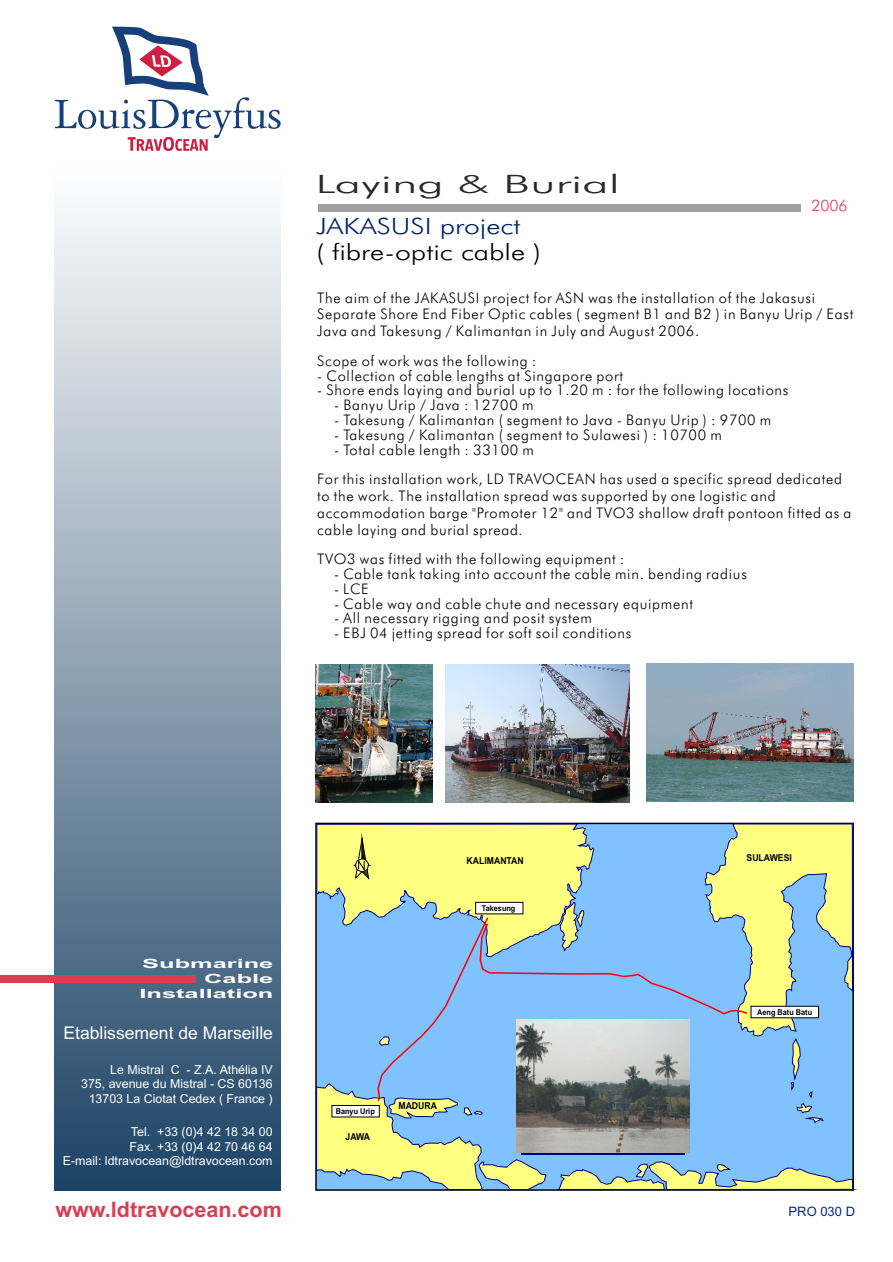
<style>
.page{position:relative;width:893px;height:1262px;background:#fff}
.page>*{position:absolute;margin:0;border:0;box-sizing:border-box;transform-origin:0 0}
.t1{font:300 25.35px "Futura BT";color:#2b2929;scale:1.92 1}
.t2{font:300 22.5px "Futura BT";color:#000;scale:1.26 1}
.t3{font:300 22.5px "Futura BT";color:#002469;scale:1.26 1}
.t4{font:700 21.45px "Arial";color:#d93d52}
.t5{font:17.55px "Arial";color:#fff}
.t6{font:300 15.75px "Futura BT";color:#d93d52}
.t7{font:300 14.55px/16.8px "Futura BT";letter-spacing:.05em;color:#000}
.t8{font:13.05px "Arial";color:#052980}
.t9{font:700 12.75px/14.7px "Arial";color:#fff;text-align:right;scale:1.99 1}
.t10{font:12.45px/14.2px "Arial";color:#fff;text-align:right}
.t11{font:700 9.6px "Arial Narrow";color:#000;scale:1.11 1}
.t12{font:700 8.1px "Arial Narrow";color:#000;scale:1.11 1}
</style>
<div class="page">
<div style="left:318px;top:205px;width:483px;height:7px;background:#a1a1a1"></div>
<img style="left:445px;top:664px;width:185px;height:139px">
<img style="left:646px;top:663px;width:207px;height:138px">
<img style="left:315px;top:664px;width:117px;height:139px">
<svg style="left:316px;top:823px;width:538px;height:366px;background:#a3c7c9"></svg>
<img style="left:55px;top:210px;width:226px;height:980px">
<div style="left:0;top:975px;width:195px;height:7px;background:#d93d52"></div>
<svg style="left:55px;top:27px;width:226px;height:124px"></svg>
<h1 class="t1" style="left:315px;top:174px;width:160px">Laying &amp; Burial</h1>
<h2 class="t3" style="left:316px;top:217px;width:164px">JAKASUSI project</h2>
<h2 class="t2" style="left:316px;top:242px;width:180px">( fibre-optic cable )</h2>
<p class="t6" style="left:811px;top:199px;width:38px">2006</p>
<p class="t7" style="left:317px;top:290px;width:537px">The aim of the JAKASUSI project for ASN was the installation of the Jakasusi<br>Separate Shore End Fiber Optic cables ( segment B1 and B2 ) in Banyu Urip / East<br>Java and Takesung / Kalimantan in July and August 2006.</p>
<p class="t7" style="left:317px;top:354px;width:221px">Scope of work was the following :</p>
<p class="t7" style="left:317px;top:368px;width:307px">- Collection of cable lengths at Singapore port</p>
<p class="t7" style="left:317px;top:383px;width:472px">- Shore ends laying and burial up to 1.20 m : for the following locations</p>
<p class="t7" style="left:334px;top:398px;width:201px">- Banyu Urip / Java : 12700 m</p>
<p class="t7" style="left:334px;top:413px;width:439px">- Takesung / Kalimantan ( segment to Java - Banyu Urip ) : 9700 m</p>
<p class="t7" style="left:334px;top:427px;width:389px">- Takesung / Kalimantan ( segment to Sulawesi ) : 10700 m</p>
<p class="t7" style="left:317px;top:436px;width:526px;line-height:29.5px;text-indent:17px">- Total cable length : 33100 m<br>For this installation work, LD TRAVOCEAN has used a specific spread dedicated</p>
<p class="t7" style="left:317px;top:489px;width:535px">to the work. The installation spread was supported by one logistic and accommodation barge "Promoter 12" and TVO3 shallow draft pontoon fitted as a cable laying and burial spread.</p>
<p class="t7" style="left:317px;top:552px;width:309px">TVO3 was fitted with the following equipment :</p>
<p class="t7" style="left:334px;top:567px;width:414px">- Cable tank taking into account the cable min. bending radius</p>
<p class="t7" style="left:334px;top:581px;width:36px">- LCE</p>
<p class="t7" style="left:334px;top:596px;width:360px">- Cable way and cable chute and necessary equipment</p>
<p class="t7" style="left:334px;top:611px;width:259px">- All necessary rigging and posit system</p>
<p class="t7" style="left:334px;top:626px;width:299px">- EBJ 04 jetting spread for soft soil conditions</p>
<p class="t9" style="left:139px;top:957px;width:69px">Submarine<br>Cable<br>Installation</p>
<p class="t5" style="left:63px;top:1026px;width:211px">Etablissement de Marseille</p>
<p class="t10" style="left:81px;top:1063px;width:193px">Le Mistral C - Z.A. Athélia IV<br>375, avenue du Mistral - CS 60136<br>13703 La Ciotat Cedex ( France )</p>
<p class="t10" style="left:63px;top:1125px;width:211px">Tel. +33 (0)4 42 18 34 00<br>Fax. +33 (0)4 42 70 46 64<br>E-mail: ldtravocean@ldtravocean.com</p>
<h3 class="t4" style="left:55px;top:1201px;width:228px">www.ldtravocean.com</h3>
<p class="t11" style="left:466px;top:856px;width:53px">KALIMANTAN</p>
<p class="t12" style="left:482px;top:904px;width:32px">Takesung</p>
<p class="t12" style="left:336px;top:1108px;width:37px">Banyu Urip</p>
<p class="t11" style="left:345px;top:1133px;width:24px">JAWA</p>
<p class="t11" style="left:398px;top:1102px;width:36px">MADURA</p>
<p class="t11" style="left:746px;top:853px;width:42px">SULAWESI</p>
<p class="t12" style="left:757px;top:1008px;width:51px">Aeng Batu Batu</p>
<p class="t8" style="left:788px;top:1206px;width:68px">PRO 030 D</p>
</div>
